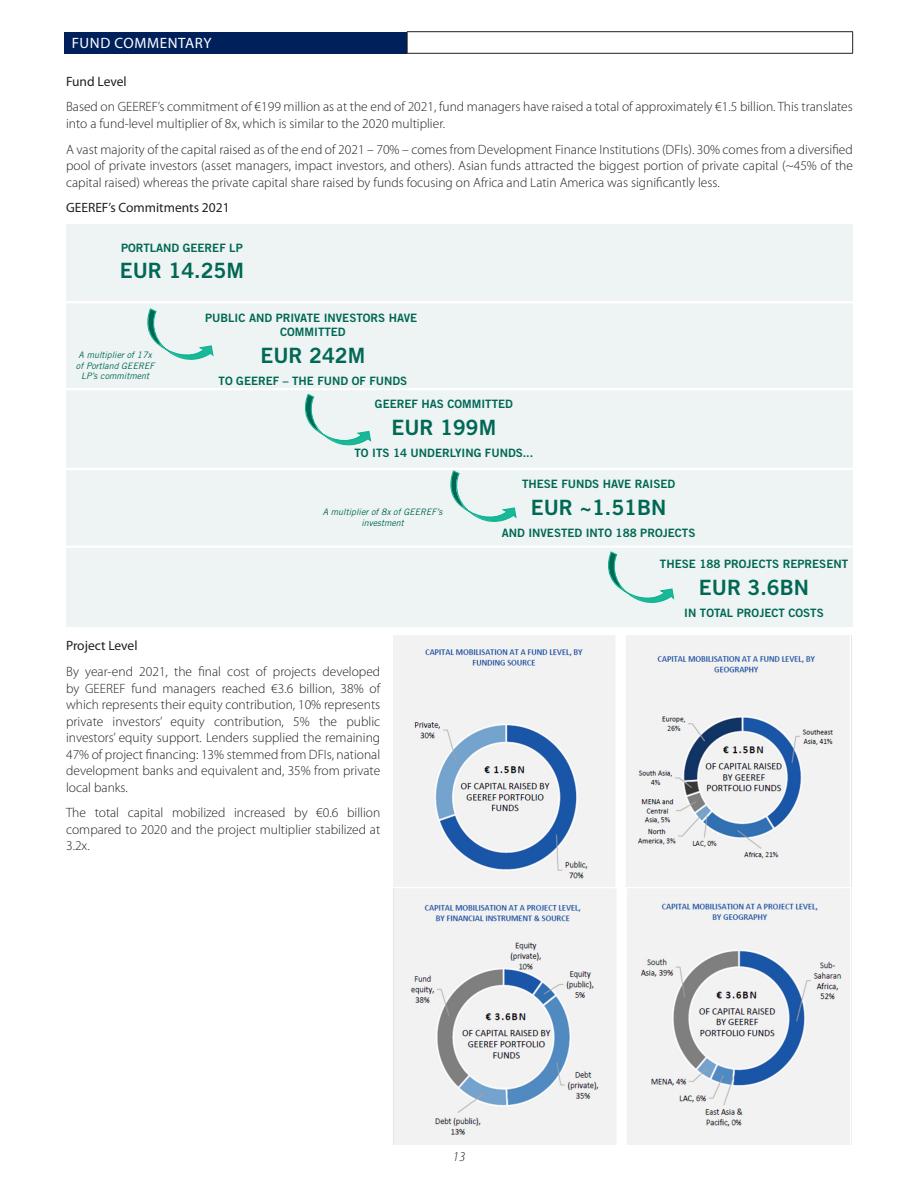
<style>
.page{position:relative;width:918px;height:1188px;background:#fff}
.page>*{position:absolute;margin:0;border:0;box-sizing:border-box;transform-origin:0 0}
.t1{font:21.15px "Trade Gothic Bold Two";color:#016855}
.t2{font:15px "Myriad Pro";letter-spacing:.04em;color:#fff}
.COMMENTARY_Body{font:300 13.5px/16.5px "Myriad Pro";color:#231f20;text-align:justify}
.COMMENTARY_Body-2{font:13.5px "Myriad Pro";color:#231f20}
.t3{font:italic 300 13.5px "Myriad Pro";color:#231f20}
.t4{font:11.55px/13.8px "Trade Gothic Bold Two";color:#016855;text-align:center}
.t5{font:italic 8.85px/10.6px "Trade Gothic";color:#016855;text-align:center}
</style>
<div class="page">
<div style="left:65px;top:32px;width:342px;height:21px;background:#00205b"></div>
<hr style="left:407px;top:31px;width:446px;height:1px;background:#231f20">
<svg style="left:407px;top:32px;width:1px;height:21px"></svg>
<svg style="left:852px;top:32px;width:1px;height:21px"></svg>
<hr style="left:407px;top:53px;width:446px;height:1px;background:#231f20">
<div style="left:66px;top:225px;width:787px;height:402px;background:#edf4f3"></div>
<svg style="left:450px;top:470px;width:67px;height:52px"></svg>
<svg style="left:608px;top:551px;width:67px;height:52px"></svg>
<svg style="left:147px;top:308px;width:67px;height:52px"></svg>
<svg style="left:304px;top:393px;width:68px;height:53px"></svg>
<hr style="left:66px;top:546px;width:787px;height:2px;background:#fff">
<hr style="left:66px;top:468px;width:787px;height:2px;background:#fff">
<hr style="left:66px;top:388px;width:787px;height:2px;background:#fff">
<hr style="left:66px;top:301px;width:787px;height:2px;background:#fff">
<img style="left:394px;top:636px;width:458px;height:251px">
<img style="left:394px;top:889px;width:458px;height:256px">
<p class="t2" style="left:72px;top:34px;width:141px">FUND COMMENTARY</p>
<p class="COMMENTARY_Body-2" style="left:66px;top:73px;width:62px">Fund Level</p>
<p class="COMMENTARY_Body" style="left:66px;top:99px;width:788px">Based on GEEREF’s commitment of €199 million as at the end of 2021, fund managers have raised a total of approximately €1.5 billion. This translates into a fund-level multiplier of 8x, which is similar to the 2020 multiplier.</p>
<p class="COMMENTARY_Body" style="left:66px;top:141px;width:788px">A vast majority of the capital raised as of the end of 2021 – 70% – comes from Development Finance Institutions (DFIs). 30% comes from a diversified pool of private investors (asset managers, impact investors, and others). Asian funds attracted the biggest portion of private capital (~45% of the capital raised) whereas the private capital share raised by funds focusing on Africa and Latin America was significantly less.</p>
<p class="COMMENTARY_Body-2" style="left:66px;top:199px;width:165px">GEEREF’s Commitments 2021</p>
<p class="t4" style="left:121px;top:241px;width:123px">PORTLAND GEEREF LP</p>
<p class="t1" style="left:120px;top:258px;width:126px">EUR 14.25M</p>
<p class="t4" style="left:205px;top:311px;width:214px">PUBLIC AND PRIVATE INVESTORS HAVE<br>COMMITTED</p>
<p class="t5" style="left:76px;top:350px;width:80px">A multiplier of 17x of Portland GEEREF<br>LP’s commitment</p>
<p class="t1" style="left:261px;top:342px;width:106px">EUR 242M</p>
<p class="t4" style="left:219px;top:374px;width:190px">TO GEEREF – THE FUND OF FUNDS</p>
<p class="t4" style="left:375px;top:397px;width:139px">GEEREF HAS COMMITTED</p>
<p class="t1" style="left:392px;top:414px;width:106px">EUR 199M</p>
<p class="t4" style="left:355px;top:446px;width:180px">TO ITS 14 UNDERLYING FUNDS...</p>
<p class="t5" style="left:323px;top:507px;width:121px">A multiplier of 8x of GEEREF’s investment</p>
<p class="t4" style="left:522px;top:477px;width:155px">THESE FUNDS HAVE RAISED</p>
<p class="t1" style="left:531px;top:494px;width:137px">EUR ~1.51BN</p>
<p class="t4" style="left:502px;top:526px;width:195px">AND INVESTED INTO 188 PROJECTS</p>
<p class="t4" style="left:660px;top:557px;width:190px">THESE 188 PROJECTS REPRESENT</p>
<p class="t1" style="left:699px;top:574px;width:112px">EUR 3.6BN</p>
<p class="t4" style="left:684px;top:606px;width:141px">IN TOTAL PROJECT COSTS</p>
<p class="COMMENTARY_Body-2" style="left:66px;top:638px;width:73px">Project Level</p>
<p class="COMMENTARY_Body" style="left:66px;top:663px;width:316px">By year-end 2021, the final cost of projects developed by GEEREF fund managers reached €3.6 billion, 38% of which represents their equity contribution, 10% represents private investors’ equity contribution, 5% the public investors’ equity support. Lenders supplied the remaining 47% of project financing: 13% stemmed from DFIs, national development banks and equivalent and, 35% from private local banks.</p>
<p class="COMMENTARY_Body" style="left:66px;top:804px;width:316px">The total capital mobilized increased by €0.6 billion compared to 2020 and the project multiplier stabilized at 3.2x.</p>
<p class="t3" style="left:453px;top:1148px;width:14px">13</p>
</div>
